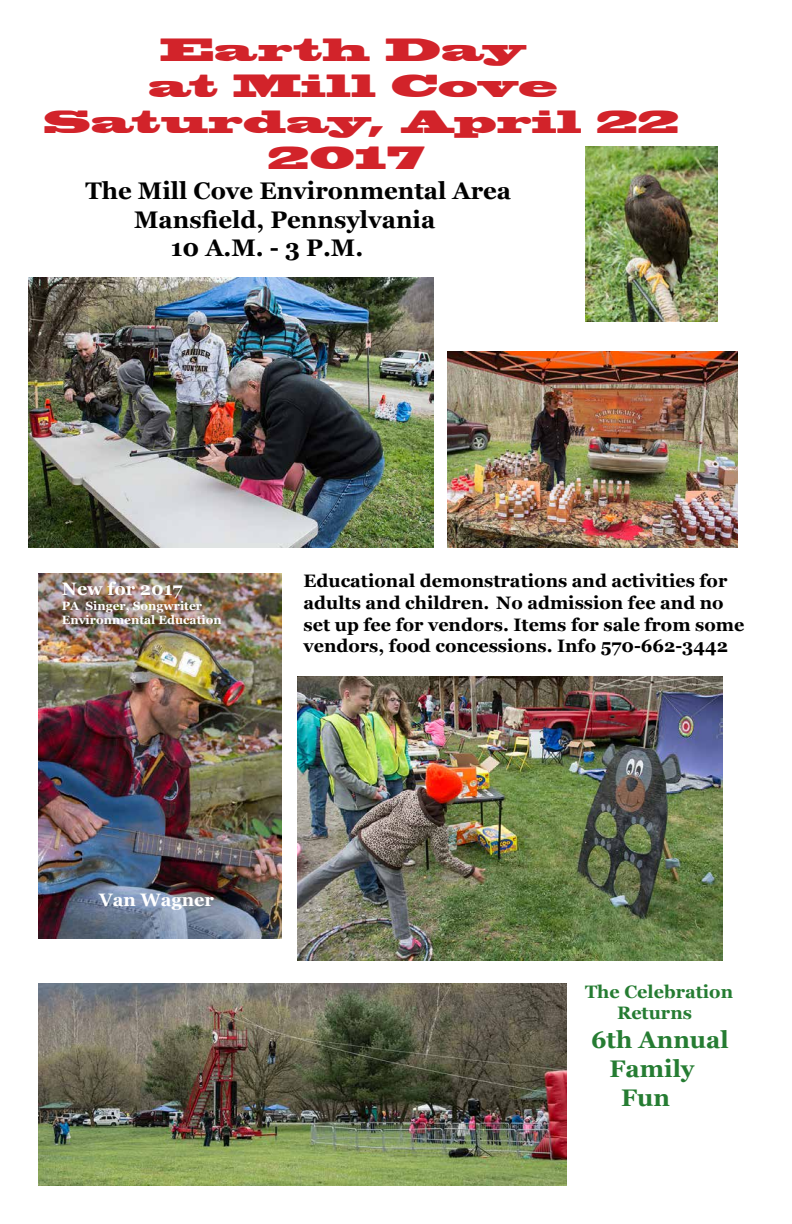
<style>
.page{position:relative;width:792px;height:1224px;background:#fff}
.page>*{position:absolute;margin:0;border:0;box-sizing:border-box;transform-origin:0 0}
.t1{font:30px "Blackoak Std";color:#d2232a}
.t2{font:30px "Blackoak Std";letter-spacing:-.02em;color:#d2232a}
.t3{font:700 24px "Georgia";color:#000}
.t4{font:700 24px "Georgia";color:#257c32}
.t5{font:700 18px/21.6px "Georgia";color:#000}
.t6{font:700 18px/21.6px "Georgia";color:#257c32;text-align:center}
.t7{font:700 18px "Georgia";color:#fff}
.t8{font:700 12px/14.4px "Georgia";color:#fff}
</style>
<div class="page">
<img style="left:38px;top:984px;width:529px;height:202px">
<img style="left:298px;top:677px;width:425px;height:283px">
<img style="left:585px;top:147px;width:132px;height:174px">
<img style="left:29px;top:278px;width:404px;height:269px">
<img style="left:447px;top:351px;width:291px;height:196px">
<img style="left:38px;top:574px;width:244px;height:365px">
<h1 class="t1" style="left:160px;top:30px;width:368px">Earth Day</h1>
<h1 class="t2" style="left:148px;top:66px;width:411px">at Mill Cove</h1>
<h1 class="t1" style="left:43px;top:102px;width:638px">Saturday, April 22</h1>
<h1 class="t1" style="left:268px;top:138px;width:158px">2017</h1>
<h2 class="t3" style="left:85px;top:172px;width:427px">The Mill Cove Environmental Area</h2>
<h2 class="t3" style="left:134px;top:201px;width:303px">Mansfield, Pennsylvania</h2>
<h2 class="t3" style="left:171px;top:230px;width:194px">10 A.M. - 3 P.M.</h2>
<p class="t7" style="left:62px;top:576px;width:122px">New for 2017</p>
<p class="t8" style="left:62px;top:598px;width:161px">PA Singer, Songwriter<br>Environmental Education</p>
<p class="t5" style="left:304px;top:569px;width:442px">Educational demonstrations and activities for adults and children. No admission fee and no set up fee for vendors. Items for sale from some vendors, food concessions. Info 570-662-3442</p>
<p class="t7" style="left:99px;top:887px;width:116px">Van Wagner</p>
<p class="t6" style="left:585px;top:980px;width:150px">The Celebration<br>Returns</p>
<h2 class="t4" style="left:591px;top:1022px;width:139px">6th Annual</h2>
<h2 class="t4" style="left:609px;top:1050px;width:87px">Family</h2>
<h2 class="t4" style="left:621px;top:1079px;width:50px">Fun</h2>
</div>
